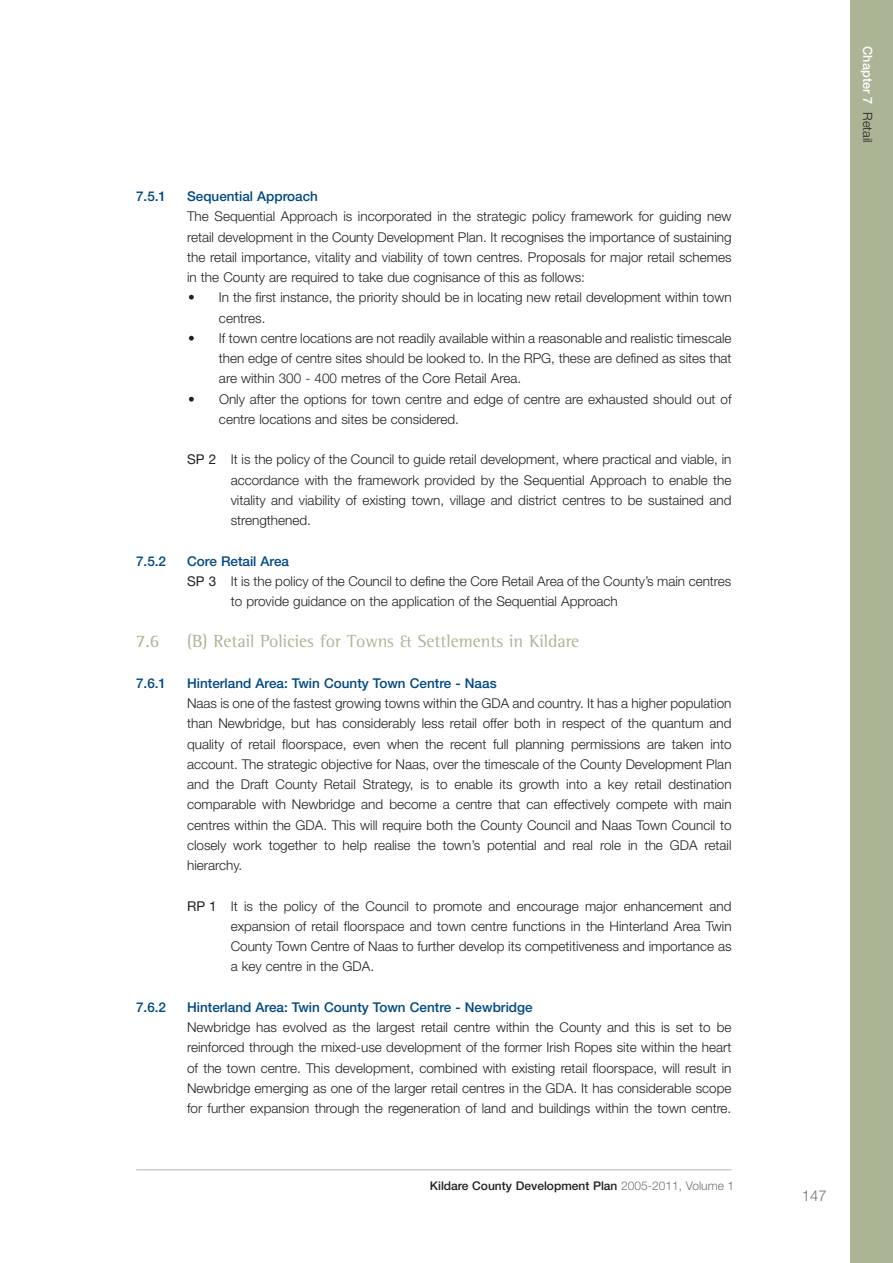
<style>
.page{position:relative;width:893px;height:1263px;background:#fff}
.page>*{position:absolute;margin:0;border:0;box-sizing:border-box;transform-origin:0 0}
.t1{font:18px "Rotis Semi Serif";color:#abb596}
.t2{font:300 15px "Helvetica Neue";color:#717074}
.t3{font:300 13.5px/20.2px "Helvetica Neue";color:#231f20;text-align:justify}
.t4{font:500 13.5px "Helvetica Neue";color:#014882}
.t5{font:500 12.75px "Helvetica Neue";color:#fff}
.t6{font:500 12px "Helvetica Neue";color:#231f20}
.s1{font-weight:400}
.s2{font-weight:300;color:#717074}
.s3{font-weight:300;color:#231f20}
</style>
<div class="page">
<hr style="left:136px;top:1169px;width:595px;height:1px;background:#b4b3b7">
<div style="left:850px;top:0;width:43px;height:1263px;background:#abb596"></div>
<p class="t4" style="left:136px;top:191px;width:32px">7.5.1</p>
<p class="t4" style="left:187px;top:191px;width:132px">Sequential Approach</p>
<p class="t3" style="left:187px;top:208px;width:546px">The Sequential Approach is incorporated in the strategic policy framework for guiding new retail development in the County Development Plan. It recognises the importance of sustaining the retail importance, vitality and viability of town centres. Proposals for major retail schemes in the County are required to take due cognisance of this as follows:</p>
<p class="t3" style="left:219px;top:289px;width:514px;text-indent:-31px">• In the first instance, the priority should be in locating new retail development within town centres.</p>
<p class="t3" style="left:219px;top:329px;width:514px;text-indent:-31px">• If town centre locations are not readily available within a reasonable and realistic timescale then edge of centre sites should be looked to. In the RPG, these are defined as sites that are within 300 - 400 metres of the Core Retail Area.</p>
<p class="t3" style="left:219px;top:390px;width:514px;text-indent:-31px">• Only after the options for town centre and edge of centre are exhausted should out of centre locations and sites be considered.</p>
<p class="t3" style="left:231px;top:451px;width:502px;text-indent:-44px"><span class="s1">SP 2</span> It is the policy of the Council to guide retail development, where practical and viable, in accordance with the framework provided by the Sequential Approach to enable the vitality and viability of existing town, village and district centres to be sustained and strengthened.</p>
<p class="t4" style="left:136px;top:556px;width:32px">7.5.2</p>
<p class="t4" style="left:187px;top:556px;width:104px">Core Retail Area</p>
<p class="t3" style="left:187px;top:572px;width:546px"><span class="s1">SP 3</span> It is the policy of the Council to define the Core Retail Area of the County’s main centres</p>
<p class="t3" style="left:231px;top:592px;width:389px">to provide guidance on the application of the Sequential Approach</p>
<h1 class="t1" style="left:136px;top:635px;width:25px">7.6</h1>
<h1 class="t1" style="left:187px;top:635px;width:393px">(B) Retail Policies for Towns &amp; Settlements in Kildare</h1>
<p class="t4" style="left:136px;top:678px;width:32px">7.6.1</p>
<p class="t4" style="left:187px;top:678px;width:311px">Hinterland Area: Twin County Town Centre - Naas</p>
<p class="t3" style="left:187px;top:694px;width:546px">Naas is one of the fastest growing towns within the GDA and country. It has a higher population than Newbridge, but has considerably less retail offer both in respect of the quantum and quality of retail floorspace, even when the recent full planning permissions are taken into account. The strategic objective for Naas, over the timescale of the County Development Plan and the Draft County Retail Strategy, is to enable its growth into a key retail destination comparable with Newbridge and become a centre that can effectively compete with main centres within the GDA. This will require both the County Council and Naas Town Council to closely work together to help realise the town’s potential and real role in the GDA retail hierarchy.</p>
<p class="t3" style="left:231px;top:897px;width:502px;text-indent:-44px"><span class="s1">RP 1</span> It is the policy of the Council to promote and encourage major enhancement and expansion of retail floorspace and town centre functions in the Hinterland Area Twin County Town Centre of Naas to further develop its competitiveness and importance as a key centre in the GDA.</p>
<p class="t4" style="left:136px;top:1002px;width:32px">7.6.2</p>
<p class="t4" style="left:187px;top:1002px;width:347px">Hinterland Area: Twin County Town Centre - Newbridge</p>
<p class="t3" style="left:187px;top:1018px;width:546px">Newbridge has evolved as the largest retail centre within the County and this is set to be reinforced through the mixed-use development of the former Irish Ropes site within the heart of the town centre. This development, combined with existing retail floorspace, will result in Newbridge emerging as one of the larger retail centres in the GDA. It has considerable scope for further expansion through the regeneration of land and buildings within the town centre.</p>
<p class="t6" style="left:430px;top:1181px;width:306px">Kildare County Development Plan <span class="s2">2005-2011, Volume 1</span></p>
<p class="t5" style="left:872px;top:46px;width:98px;rotate:90deg">Chapter 7 <span class="s3">Retail</span></p>
<p class="t2" style="left:802px;top:1191px;width:27px">147</p>
</div>
